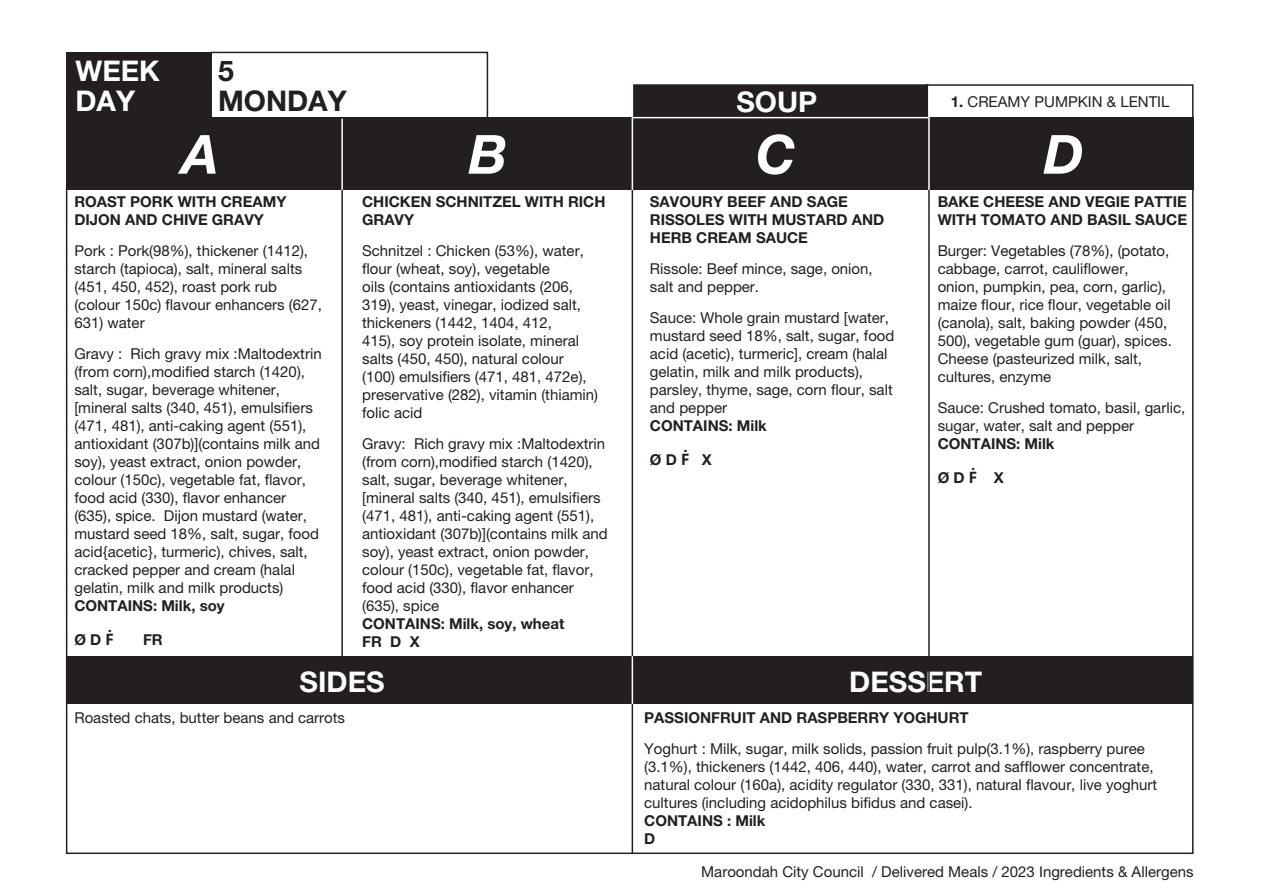
<style>
.page{position:relative;width:1263px;height:893px;background:#fff}
.page>*{position:absolute;margin:0;border:0;box-sizing:border-box;transform-origin:0 0}
.t1{font:italic 700 54px "Helvetica Neue";color:#fff}
.t2{font:700 28.5px "Helvetica Neue";color:#fff}
.t3{font:700 28.5px "Helvetica Neue";color:#231f20}
.t4{font:15px/18px "Helvetica Neue";color:#231f20}
.t5{font:700 15px/18px "Helvetica Neue";color:#231f20}
.s1{font-weight:700}
.s2{font-family:"Calibri";font-size:18px}
</style>
<div class="page">
<div style="left:210px;top:52px;width:278px;height:72px;border:2px solid #231f20"></div>
<div style="left:66px;top:656px;width:1127px;height:48px;background:#231f20"></div>
<div style="left:633px;top:85px;width:294px;height:99px;background:#231f20"></div>
<div style="left:632px;top:84px;width:296px;height:101px;border:2px solid #231f20"></div>
<div style="left:66px;top:118px;width:1127px;height:72px;background:#231f20"></div>
<div style="left:926px;top:84px;width:267px;height:101px;border:2px solid #231f20"></div>
<div style="left:66px;top:52px;width:144px;height:72px;background:#231f20"></div>
<hr style="left:341px;top:119px;width:2px;height:544px;background:#231f20">
<hr style="left:341px;top:119px;width:2px;height:71px;background:#fff">
<hr style="left:632px;top:118px;width:1px;height:736px;background:#231f20">
<hr style="left:632px;top:656px;width:1px;height:48px;background:#fff">
<hr style="left:632px;top:83px;width:1px;height:107px;background:#fff">
<hr style="left:928px;top:185px;width:2px;height:507px;background:#231f20">
<hr style="left:928px;top:86px;width:2px;height:104px;background:#fff">
<hr style="left:632px;top:117px;width:296px;height:1px;background:#fff">
<h2 class="t2" style="left:75px;top:53px;width:86px">WEEK</h2>
<h2 class="t3" style="left:218px;top:53px;width:17px">5</h2>
<h2 class="t2" style="left:75px;top:83px;width:61px">DAY</h2>
<h2 class="t3" style="left:218px;top:83px;width:130px">MONDAY</h2>
<h2 class="t2" style="left:736px;top:85px;width:82px">SOUP</h2>
<p class="t4" style="left:951px;top:93px;width:220px"><span class="s1">1.</span> CREAMY PUMPKIN &amp; LENTIL</p>
<h1 class="t1" style="left:182px;top:121px;width:38px">A</h1>
<h1 class="t1" style="left:469px;top:121px;width:40px">B</h1>
<h1 class="t1" style="left:756px;top:121px;width:42px">C</h1>
<h1 class="t1" style="left:1044px;top:121px;width:42px">D</h1>
<p class="t5" style="left:74px;top:193px;width:213px">ROAST PORK WITH CREAMY<br>DIJON AND CHIVE GRAVY</p>
<p class="t4" style="left:74px;top:242px;width:249px">Pork : Pork(98%), thickener (1412), starch (tapioca), salt, mineral salts (451, 450, 452), roast pork rub (colour 150c) flavour enhancers (627,<br>631) water</p>
<p class="t4" style="left:74px;top:344px;width:249px">Gravy : Rich gravy mix :Maltodextrin (from corn),modified starch (1420), salt, sugar, beverage whitener, [mineral salts (340, 451), emulsifiers (471, 481), anti-caking agent (551), antioxidant (307b)](contains milk and soy), yeast extract, onion powder, colour (150c), vegetable fat, flavor, food acid (330), flavor enhancer (635), spice. Dijon mustard (water, mustard seed 18%, salt, sugar, food acid{acetic}, turmeric), chives, salt, cracked pepper and cream (halal gelatin, milk and milk products)</p>
<p class="t5" style="left:74px;top:596px;width:152px">CONTAINS: Milk, soy</p>
<p class="t5" style="left:74px;top:630px;width:41px">Ø D <span class="s2">Ḟ</span></p>
<p class="t5" style="left:143px;top:631px;width:21px">FR</p>
<p class="t5" style="left:362px;top:193px;width:245px">CHICKEN SCHNITZEL WITH RICH<br>GRAVY</p>
<p class="t4" style="left:362px;top:242px;width:237px">Schnitzel : Chicken (53%), water, flour (wheat, soy), vegetable<br>oils (contains antioxidants (206,<br>319), yeast, vinegar, iodized salt, thickeners (1442, 1404, 412,<br>415), soy protein isolate, mineral salts (450, 450), natural colour (100) emulsifiers (471, 481, 472e), preservative (282), vitamin (thiamin) folic acid</p>
<p class="t4" style="left:362px;top:434px;width:247px">Gravy: Rich gravy mix :Maltodextrin (from corn),modified starch (1420), salt, sugar, beverage whitener, [mineral salts (340, 451), emulsifiers (471, 481), anti-caking agent (551), antioxidant (307b)](contains milk and soy), yeast extract, onion powder, colour (150c), vegetable fat, flavor, food acid (330), flavor enhancer (635), spice</p>
<p class="t5" style="left:362px;top:614px;width:204px">CONTAINS: Milk, soy, wheat<br>FR D X</p>
<p class="t5" style="left:650px;top:193px;width:236px">SAVOURY BEEF AND SAGE<br>RISSOLES WITH MUSTARD AND<br>HERB CREAM SAUCE</p>
<p class="t4" style="left:650px;top:259px;width:224px">Rissole: Beef mince, sage, onion, salt and pepper.</p>
<p class="t4" style="left:650px;top:308px;width:246px">Sauce: Whole grain mustard [water, mustard seed 18%, salt, sugar, food acid (acetic), turmeric], cream (halal gelatin, milk and milk products), parsley, thyme, sage, corn flour, salt and pepper</p>
<p class="t5" style="left:650px;top:416px;width:118px">CONTAINS: Milk</p>
<p class="t5" style="left:650px;top:450px;width:63px">Ø D <span class="s2">Ḟ</span> X</p>
<p class="t5" style="left:938px;top:193px;width:251px">BAKE CHEESE AND VEGIE PATTIE<br>WITH TOMATO AND BASIL SAUCE</p>
<p class="t4" style="left:938px;top:242px;width:236px">Burger: Vegetables (78%), (potato, cabbage, carrot, cauliflower, onion, pumpkin, pea, corn, garlic), maize flour, rice flour, vegetable oil (canola), salt, baking powder (450, 500), vegetable gum (guar), spices.<br>Cheese (pasteurized milk, salt, cultures, enzyme</p>
<p class="t4" style="left:938px;top:398px;width:249px">Sauce: Crushed tomato, basil, garlic, sugar, water, salt and pepper</p>
<p class="t5" style="left:938px;top:434px;width:118px">CONTAINS: Milk</p>
<p class="t5" style="left:938px;top:468px;width:68px">Ø D <span class="s2">Ḟ</span> X</p>
<h2 class="t2" style="left:300px;top:664px;width:86px">SIDES</h2>
<h2 class="t2" style="left:849px;top:664px;width:135px">DESSERT</h2>
<p class="t4" style="left:74px;top:709px;width:272px">Roasted chats, butter beans and carrots</p>
<p class="t5" style="left:644px;top:709px;width:326px">PASSIONFRUIT AND RASPBERRY YOGHURT</p>
<p class="t4" style="left:644px;top:739px;width:514px">Yoghurt : Milk, sugar, milk solids, passion fruit pulp(3.1%), raspberry puree (3.1%), thickeners (1442, 406, 440), water, carrot and safflower concentrate, natural colour (160a), acidity regulator (330, 331), natural flavour, live yoghurt cultures (including acidophilus bifidus and casei).</p>
<p class="t5" style="left:644px;top:811px;width:123px">CONTAINS : Milk<br>D</p>
<p class="t4" style="left:701px;top:862px;width:494px">Maroondah City Council / Delivered Meals / 2023 Ingredients &amp; Allergens</p>
</div>
